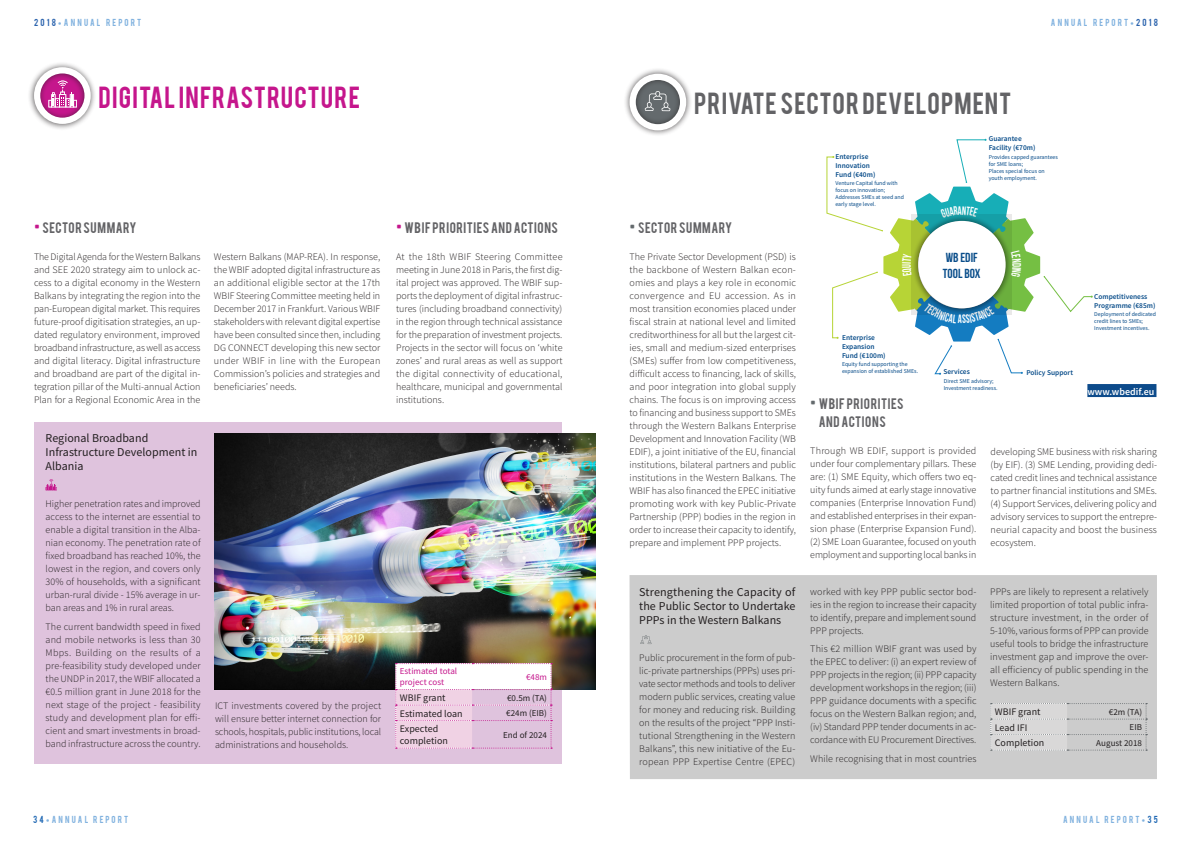
<style>
.page{position:relative;width:1191px;height:842px;background:#fff}
.page>*{position:absolute;margin:0;border:0;box-sizing:border-box;transform-origin:0 0}
.t1{font:24px "Bebas";letter-spacing:.04em;color:#636366}
.t2{font:24px "Bebas";letter-spacing:.045em;color:#c5168c}
.t3{font:13.1px/15.8px "Bebas Neue";color:#094d8a}
.t4{font:12px/14px "Source Sans Pro";letter-spacing:.005em;color:#231f20}
.t5{font:12px/18px "Bebas";letter-spacing:.045em;color:#636366}
.t6{font:300 10px/13px "Source Sans Pro";letter-spacing:.005em;color:#231f20;text-align:justify}
.t7{font:10px/12px "Source Sans Pro";letter-spacing:.005em;color:#231f20}
.t8{font:600 10px "Source Sans Pro";letter-spacing:.005em;color:#fff}
.t9{font:9px "Source Sans Pro";letter-spacing:.005em;color:#231f20}
.t10{font:9px/11px "Source Sans Pro";letter-spacing:.005em;color:#c5168c}
.t11{font:8px "Bebas";letter-spacing:.27em;color:#81b2df}
.t12{font:600 7.4px/8.9px "Source Sans Pro";color:#094d8a}
.t13{font:5.9px/7px "Source Sans Pro";color:#094d8a}
.s1{color:#2b63ad}
.s2{font-family:"Calibri"}
.s3{font-family:"Aller Display";font-size:20px;color:#c5168c}
.s4{font-family:"Aller Display";font-size:20px;color:#646a6d}
.s5{color:#2169b4}
</style>
<div class="page">
<div style="left:34px;top:422px;width:527px;height:341px;background:#dfc3dd"></div>
<div style="left:28px;top:61px;width:69px;height:69px;background:#231f20;opacity:.75"></div>
<div style="left:623px;top:67px;width:69px;height:70px;background:#231f20;opacity:.75"></div>
<img style="left:214px;top:434px;width:381px;height:256px">
<svg style="left:395px;top:663px;width:157px;height:86px"></svg>
<svg style="left:46px;top:479px;width:11px;height:11px"></svg>
<svg style="left:34px;top:67px;width:57px;height:57px"></svg>
<svg style="left:629px;top:74px;width:57px;height:56px"></svg>
<div style="left:629px;top:575px;width:528px;height:204px;background:#ccc"></div>
<svg style="left:990px;top:703px;width:157px;height:48px;background:#cfcfcf"></svg>
<svg style="left:640px;top:635px;width:11px;height:9px"></svg>
<div style="left:1087px;top:384px;width:69px;height:13px;background:#0d4b8b"></div>
<svg style="left:826px;top:139px;width:266px;height:236px"></svg>
<p class="t11" style="left:34px;top:17px;width:108px"><span class="s1">2018</span><span class="s2">•</span>ANNUAL REPORT</p>
<p class="t11" style="left:1051px;top:17px;width:108px">ANNUAL REPORT<span class="s2">•</span><span class="s1">2018</span></p>
<h1 class="t2" style="left:99px;top:79px;width:263px">DIGITAL INFRASTRUCTURE</h1>
<h1 class="t1" style="left:694px;top:86px;width:319px">PRIVATE SECTOR DEVELOPMENT</h1>
<p class="t5" style="left:34px;top:218px;width:104px"><span class="s3">·</span> SECTOR SUMMARY</p>
<p class="t6" style="left:34px;top:250px;width:168px">The Digital Agenda for the Western Balkans and SEE 2020 strategy aim to unlock ac&shy;cess to a digital economy in the Western Balkans by integrating the region into the pan-European digital market. This requires future-proof digitisation strategies, an up&shy;dated regulatory environment, improved broadband infrastructure, as well as access and digital literacy. Digital infrastructure and broadband are part of the digital in&shy;tegration pillar of the Multi-annual Action Plan for a Regional Economic Area in the</p>
<p class="t6" style="left:214px;top:250px;width:168px">Western Balkans (MAP-REA). In response, the WBIF adopted digital infrastructure as an additional eligible sector at the 17th WBIF Steering Committee meeting held in December 2017 in Frankfurt. Various WBIF stakeholders with relevant digital expertise have been consulted since then, including DG CONNECT developing this new sector under WBIF in line with the European Commission’s policies and strategies and beneficiaries’ needs.</p>
<p class="t4" style="left:46px;top:431px;width:153px">Regional Broadband<br>Infrastructure Development in<br>Albania</p>
<p class="t6" style="left:46px;top:498px;width:157px">Higher penetration rates and improved access to the internet are essential to enable a digital transition in the Alba&shy;nian economy. The penetration rate of fixed broadband has reached 10%, the lowest in the region, and covers only 30% of households, with a significant urban-rural divide - 15% average in ur&shy;ban areas and 1% in rural areas.</p>
<p class="t6" style="left:46px;top:620px;width:157px">The current bandwidth speed in fixed and mobile networks is less than 30<br>Mbps. Building on the results of a pre-feasibility study developed under the UNDP in 2017, the WBIF allocated a €0.5 million grant in June 2018 for the next stage of the project - feasibility study and development plan for effi&shy;cient and smart investments in broad&shy;band infrastructure across the country.</p>
<p class="t6" style="left:215px;top:699px;width:168px">ICT investments covered by the project will ensure better internet connection for schools, hospitals, public institutions, local administrations and households.</p>
<p class="t5" style="left:396px;top:218px;width:163px"><span class="s3">·</span> WBIF PRIORITIES AND ACTIONS</p>
<p class="t6" style="left:396px;top:250px;width:168px">At the 18th WBIF Steering Committee meeting in June 2018 in Paris, the first dig&shy;ital project was approved. The WBIF sup&shy;ports the deployment of digital infrastruc&shy;tures (including broadband connectivity) in the region through technical assistance for the preparation of investment projects.<br>Projects in the sector will focus on ‘white zones’ and rural areas as well as support the digital connectivity of educational, healthcare, municipal and governmental institutions.</p>
<p class="t10" style="left:400px;top:666px;width:59px">Estimated total project cost</p>
<p class="t10" style="left:526px;top:671px;width:22px">€48m</p>
<p class="t7" style="left:400px;top:692px;width:47px">WBIF grant</p>
<p class="t9" style="left:507px;top:692px;width:41px">€0.5m (TA)</p>
<p class="t7" style="left:400px;top:707px;width:64px">Estimated loan</p>
<p class="t9" style="left:506px;top:707px;width:42px">€24m (EIB)</p>
<p class="t7" style="left:400px;top:723px;width:50px">Expected completion</p>
<p class="t9" style="left:503px;top:729px;width:45px">End of 2024</p>
<p class="t5" style="left:629px;top:218px;width:104px"><span class="s4">·</span> SECTOR SUMMARY</p>
<p class="t6" style="left:629px;top:250px;width:168px">The Private Sector Development (PSD) is the backbone of Western Balkan econ&shy;omies and plays a key role in economic convergence and EU accession. As in most transition economies placed under fiscal strain at national level and limited creditworthiness for all but the largest cit&shy;ies, small and medium-sized enterprises (SMEs) suffer from low competitiveness, difficult access to financing, lack of skills, and poor integration into global supply chains. The focus is on improving access to financing and business support to SMEs through the Western Balkans Enterprise Development and Innovation Facility (WB EDIF), a joint initiative of the EU, financial institutions, bilateral partners and public institutions in the Western Balkans. The WBIF has also financed the EPEC initiative promoting work with key Public-Private Partnership (PPP) bodies in the region in order to increase their capacity to identify, prepare and implement PPP projects.</p>
<p class="t4" style="left:639px;top:585px;width:158px;text-align:justify">Strengthening the Capacity of the Public Sector to Undertake PPPs in the Western Balkans</p>
<p class="t6" style="left:639px;top:652px;width:158px">Public procurement in the form of pub&shy;lic-private partnerships (PPPs) uses pri&shy;vate sector methods and tools to deliver modern public services, creating value for money and reducing risk. Building on the results of the project “PPP Insti&shy;tutional Strengthening in the Western Balkans”, this new initiative of the Eu&shy;ropean PPP Expertise Centre (EPEC)</p>
<p class="t12" style="left:835px;top:152px;width:41px">Enterprise<br>Innovation<br>Fund (€40m)</p>
<p class="t13" style="left:835px;top:180px;width:70px">Venture Capital fund with focus on innovation;<br>Addresses SMEs at seed and early stage level.</p>
<p class="t12" style="left:842px;top:333px;width:45px">Enterprise<br>Expansion<br>Fund (€100m)</p>
<p class="t13" style="left:842px;top:360px;width:78px">Equity fund supporting the expansion of established SMEs.</p>
<p class="t12" style="left:988px;top:134px;width:48px">Guarantee<br>Facility (€70m)</p>
<p class="t13" style="left:988px;top:153px;width:71px">Provides capped guarantees for SME loans;<br>Places special focus on youth employment.</p>
<h2 class="t3" style="left:943px;top:249px;width:39px">WB EDIF<br>TOOL BOX</h2>
<p class="t12" style="left:943px;top:367px;width:28px">Services</p>
<p class="t13" style="left:943px;top:377px;width:55px">Direct SME advisory;<br>Investment readiness.</p>
<p class="t12" style="left:1094px;top:292px;width:63px">Competitiveness<br>Programme (€85m)</p>
<p class="t13" style="left:1094px;top:310px;width:63px">Deployment of dedicated credit lines to SMEs;<br>Investment incentives.</p>
<p class="t12" style="left:1026px;top:368px;width:48px">Policy Support</p>
<p class="t8" style="left:1087px;top:385px;width:69px">www.wbedif.eu</p>
<p class="t5" style="left:819px;top:394px;width:86px;text-indent:-9px"><span class="s4">·</span> WBIF PRIORITIES<br>AND ACTIONS</p>
<p class="t6" style="left:810px;top:444px;width:168px">Through WB EDIF, support is provided under four complementary pillars. These are: (1) SME Equity, which offers two eq&shy;uity funds aimed at early stage innovative companies (Enterprise Innovation Fund) and established enterprises in their expan&shy;sion phase (Enterprise Expansion Fund). (2) SME Loan Guarantee, focused on youth employment and supporting local banks in</p>
<p class="t6" style="left:810px;top:585px;width:168px">worked with key PPP public sector bod&shy;ies in the region to increase their capacity to identify, prepare and implement sound PPP projects.</p>
<p class="t6" style="left:810px;top:642px;width:168px">This €2 million WBIF grant was used by the EPEC to deliver: (i) an expert review of PPP projects in the region; (ii) PPP capacity development workshops in the region; (iii)<br>PPP guidance documents with a specific focus on the Western Balkan region; and, (iv) Standard PPP tender documents in ac&shy;cordance with EU Procurement Directives.</p>
<p class="t6" style="left:810px;top:752px;width:168px">While recognising that in most countries</p>
<p class="t6" style="left:990px;top:445px;width:168px">developing SME business with risk sharing (by EIF). (3) SME Lending, providing dedi&shy;cated credit lines and technical assistance to partner financial institutions and SMEs. (4) Support Services, delivering policy and advisory services to support the entrepre&shy;neurial capacity and boost the business ecosystem.</p>
<p class="t6" style="left:990px;top:585px;width:160px">PPPs are likely to represent a relatively limited proportion of total public infra&shy;structure investment, in the order of 5-10%, various forms of PPP can provide useful tools to bridge the infrastructure investment gap and improve the over&shy;all efficiency of public spending in the Western Balkans.</p>
<p class="t7" style="left:994px;top:706px;width:47px">WBIF grant</p>
<p class="t9" style="left:1108px;top:706px;width:35px">€2m (TA)</p>
<p class="t7" style="left:994px;top:721px;width:34px">Lead IFI</p>
<p class="t9" style="left:1129px;top:721px;width:14px">EIB</p>
<p class="t7" style="left:994px;top:737px;width:51px">Completion</p>
<p class="t9" style="left:1096px;top:737px;width:47px">August 2018</p>
<p class="t11" style="left:33px;top:814px;width:97px"><span class="s5">34</span><span class="s2">•</span>ANNUAL REPORT</p>
<p class="t11" style="left:1063px;top:814px;width:96px">ANNUAL REPORT<span class="s2">•</span><span class="s5">35</span></p>
</div>
